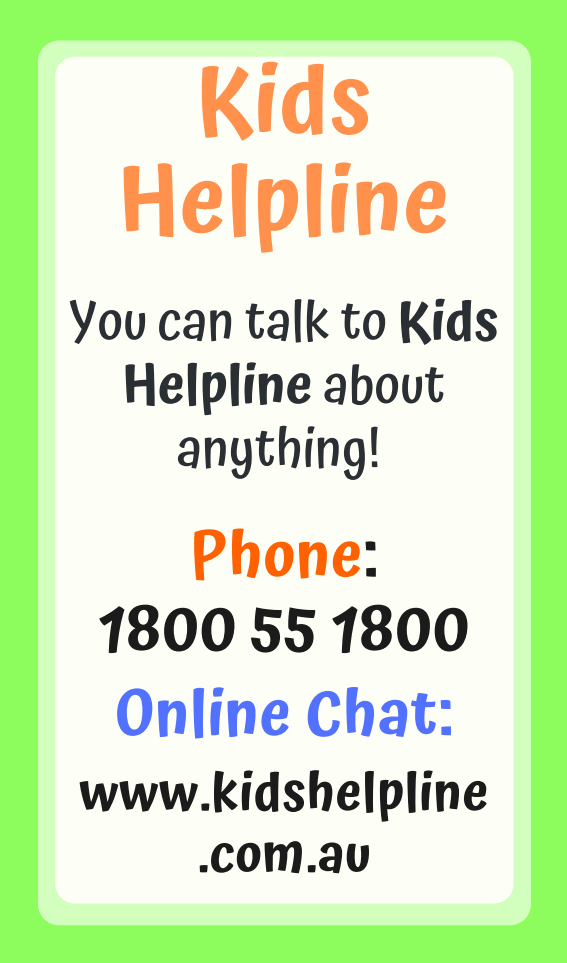
<style>
.page{position:relative;width:567px;height:963px;background:#8dfd5e}
.page>*{position:absolute;margin:0;border:0;box-sizing:border-box;transform-origin:0 0}
.t1{font:600 92.4px "Atma";letter-spacing:.01em;color:#ff914d}
.t2{font:600 63.2px "Atma";letter-spacing:.01em;color:#5271ff}
.t3{font:600 63.2px "Atma";letter-spacing:.01em;color:#1b1b1b}
.t4{font:600 63.2px "Atma";letter-spacing:.01em;color:#ff6100}
.t5{font:500 54px/63.6px "Atma";color:#292f33;text-align:center}
.t6{font:600 52.4px "Atma";letter-spacing:.01em;color:#1b1b1b}
.s1{font-weight:600}
.s2{color:#1b1b1b}
</style>
<div class="page">
<div style="left:38px;top:40px;width:493px;height:885px;background:#d2ffbe;border-radius:21px"></div>
<div style="left:55px;top:57px;width:459px;height:846px;background:#fdfff6;border-radius:20px"></div>
<p class="t1" style="left:196px;top:45px;width:177px">Kids</p>
<p class="t1" style="left:119px;top:146px;width:332px">Helpline</p>
<p class="t5" style="left:69px;top:289px;width:431px">You can talk to <span class="s1">Kids<br>Helpline</span> about anything!</p>
<p class="t4" style="left:190px;top:517px;width:189px">Phone<span class="s2">:</span></p>
<p class="t3" style="left:98px;top:591px;width:373px">1800 55 1800</p>
<p class="t2" style="left:115px;top:676px;width:339px">Online Chat:</p>
<p class="t6" style="left:79px;top:761px;width:411px">www.kidshelpline</p>
<p class="t6" style="left:197px;top:823px;width:175px">.com.au</p>
</div>
